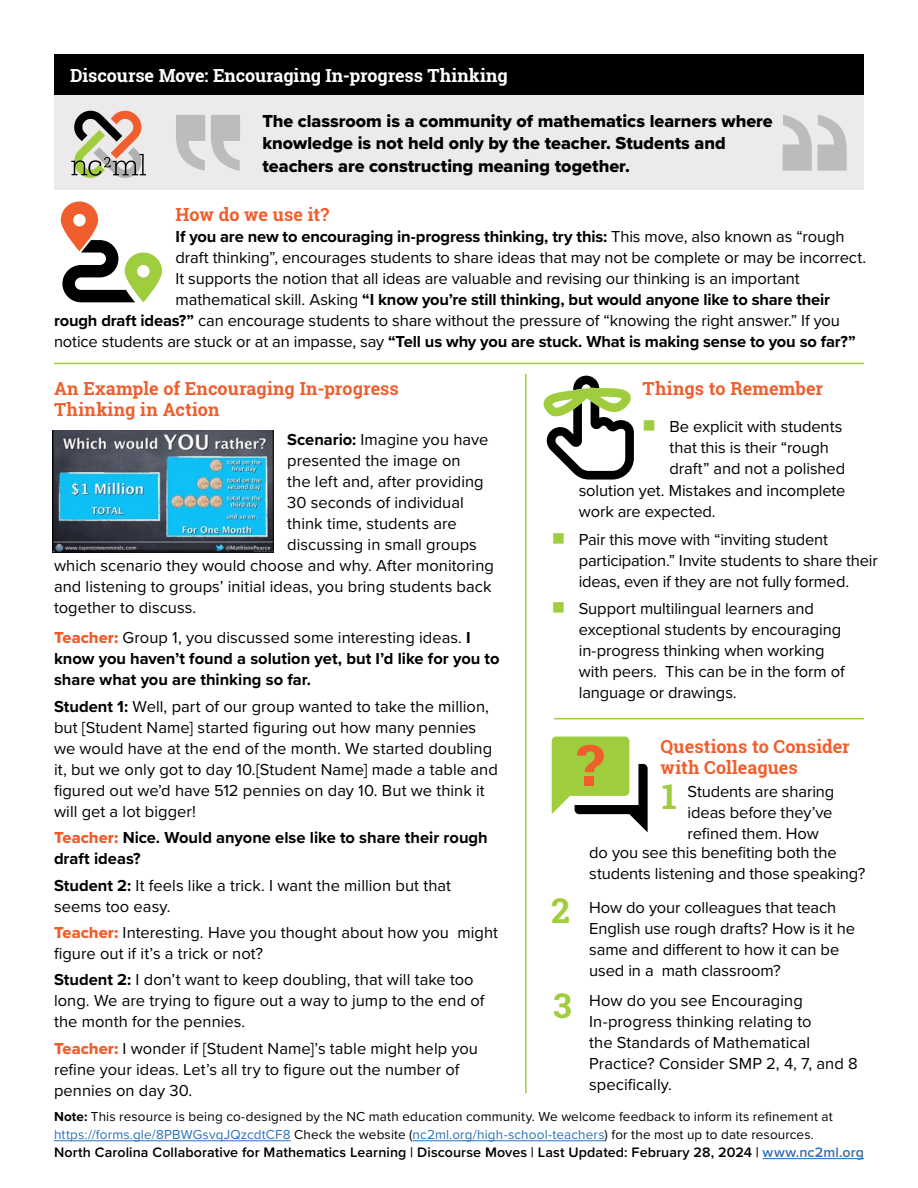
<style>
.page{position:relative;width:918px;height:1188px;background:#fff}
.page>*{position:absolute;margin:0;border:0;box-sizing:border-box;transform-origin:0 0}
.Subheader_1{font:700 34.2px "Roboto Slab";color:#a0cd3d}
.Main_Paragraph{font:18px/22.5px "Proxima Nova Extrabld";color:#000}
.Subheader_1-2{font:700 18px/21.6px "Roboto Slab";color:#f15e2d}
.Main_Paragraph-2{font:700 18px "Roboto Slab";letter-spacing:-.005em;color:#fff}
.Main_Paragraph-3{font:16.5px/21px "Proxima Nova";color:#000}
.Main_Paragraph-4{font:700 16.5px/21px "Proxima Nova";letter-spacing:-.005em;color:#000}
.Main_Paragraph-5{font:600 14.25px "Proxima Nova";letter-spacing:.005em;color:#000}
.Main_Paragraph-6{font:13.5px/18px "Proxima Nova";letter-spacing:.01em;color:#000}
.s1{font-weight:400}
.s2{font-weight:700}
.s3{font-family:"Proxima Nova Extrabld";font-weight:400;color:#f15e2d}
.s4{font-family:"Proxima Nova Extrabld";color:#f15e2d}
.s5{color:#a0cd3d}
.s6{color:#2972b9}
</style>
<div class="page">
<div style="left:54px;top:89px;width:810px;height:101px;background:#eceaea"></div>
<div style="left:54px;top:54px;width:810px;height:40px;background:#000"></div>
<svg style="left:71px;top:110px;width:75px;height:68px"></svg>
<svg style="left:61px;top:201px;width:101px;height:101px"></svg>
<hr style="left:54px;top:363px;width:810px;height:1px;background:#a0cd3d">
<img style="left:53px;top:430px;width:221px;height:123px">
<hr style="left:525px;top:374px;width:2px;height:719px;background:#a0cd3d">
<svg style="left:543px;top:376px;width:91px;height:104px"></svg>
<hr style="left:554px;top:718px;width:310px;height:1px;background:#a0cd3d">
<svg style="left:552px;top:737px;width:96px;height:95px"></svg>
<div style="left:585px;top:777px;width:9px;height:9px;background:#f15e2d"></div>
<svg style="left:176px;top:115px;width:29px;height:56px"></svg>
<svg style="left:211px;top:115px;width:29px;height:56px"></svg>
<svg style="left:783px;top:115px;width:64px;height:56px"></svg>
<hr style="left:54px;top:1140px;width:237px;height:1px;background:#2972b9">
<hr style="left:413px;top:1140px;width:192px;height:1px;background:#2972b9">
<hr style="left:763px;top:1158px;width:101px;height:1px;background:#2972b9">
<p class="Main_Paragraph-2" style="left:70px;top:63px;width:439px">Discourse Move: Encouraging In-progress Thinking</p>
<p class="Main_Paragraph" style="left:262px;top:109px;width:512px">The classroom is a community of mathematics learners where knowledge is not held only by the teacher. Students and teachers are constructing meaning together.</p>
<p class="Subheader_1-2" style="left:176px;top:203px;width:155px">How do we use it?</p>
<p class="Main_Paragraph-4" style="left:176px;top:226px;width:670px">If you are new to encouraging in-progress thinking, try this: <span class="s1">This move, also known as “rough</span></p>
<p class="Main_Paragraph-3" style="left:176px;top:246px;width:692px">draft thinking”, encourages students to share ideas that may not be complete or may be incorrect.</p>
<p class="Main_Paragraph-3" style="left:176px;top:267px;width:626px">It supports the notion that all ideas are valuable and revising our thinking is an important</p>
<p class="Main_Paragraph-4" style="left:176px;top:289px;width:656px"><span class="s1">mathematical skill. Asking</span> “I know you’re still thinking, but would anyone like to share their</p>
<p class="Main_Paragraph-3" style="left:54px;top:309px;width:788px"><span class="s2">rough draft ideas?”</span> can encourage students to share without the pressure of “knowing the right answer.” If you</p>
<p class="Main_Paragraph-4" style="left:54px;top:331px;width:803px"><span class="s1">notice students are stuck or at an impasse, say</span> “Tell us why you are stuck. What is making sense to you so far?”</p>
<p class="Subheader_1-2" style="left:54px;top:377px;width:346px">An Example of Encouraging In-progress<br>Thinking in Action</p>
<p class="Main_Paragraph-3" style="left:287px;top:429px;width:203px"><span class="s2">Scenario:</span> Imagine you have</p>
<p class="Main_Paragraph-3" style="left:287px;top:450px;width:175px">presented the image on</p>
<p class="Main_Paragraph-3" style="left:287px;top:471px;width:198px">the left and, after providing</p>
<p class="Main_Paragraph-3" style="left:287px;top:492px;width:178px">30 seconds of individual</p>
<p class="Main_Paragraph-3" style="left:287px;top:513px;width:171px">think time, students are</p>
<p class="Main_Paragraph-3" style="left:287px;top:534px;width:191px">discussing in small groups</p>
<p class="Main_Paragraph-3" style="left:54px;top:555px;width:441px">which scenario they would choose and why. After monitoring</p>
<p class="Main_Paragraph-3" style="left:54px;top:576px;width:439px">and listening to groups’ initial ideas, you bring students back</p>
<p class="Main_Paragraph-3" style="left:54px;top:597px;width:144px">together to discuss.</p>
<p class="Main_Paragraph-4" style="left:54px;top:627px;width:447px"><span class="s3">Teacher:</span> <span class="s1">Group 1, you discussed some interesting ideas.</span> I know you haven’t found a solution yet, but I’d like for you to share what you are thinking so far.</p>
<p class="Main_Paragraph-3" style="left:54px;top:695px;width:445px"><span class="s2">Student 1:</span> Well, part of our group wanted to take the million, but [Student Name] started figuring out how many pennies we would have at the end of the month. We started doubling it, but we only got to day 10.[Student Name] made a table and figured out we’d have 512 pennies on day 10. But we think it will get a lot bigger!</p>
<p class="Main_Paragraph-4" style="left:54px;top:827px;width:435px"><span class="s3">Teacher:</span> Nice. Would anyone else like to share their rough draft ideas?</p>
<p class="Main_Paragraph-3" style="left:54px;top:874px;width:399px"><span class="s2">Student 2:</span> It feels like a trick. I want the million but that seems too easy.</p>
<p class="Main_Paragraph-3" style="left:54px;top:921px;width:446px"><span class="s4">Teacher:</span> Interesting. Have you thought about how you might figure out if it’s a trick or not?</p>
<p class="Main_Paragraph-3" style="left:54px;top:969px;width:432px"><span class="s2">Student 2:</span> I don’t want to keep doubling, that will take too long. We are trying to figure out a way to jump to the end of the month for the pennies.</p>
<p class="Main_Paragraph-3" style="left:54px;top:1037px;width:426px"><span class="s4">Teacher:</span> I wonder if [Student Name]’s table might help you refine your ideas. Let’s all try to figure out the number of pennies on day 30.</p>
<p class="Subheader_1-2" style="left:643px;top:377px;width:182px">Things to Remember</p>
<p class="Main_Paragraph-3" style="left:643px;top:415px;width:201px"><span class="s5">■</span> Be explicit with students</p>
<p class="Main_Paragraph-3" style="left:670px;top:436px;width:161px">that this is their “rough</p>
<p class="Main_Paragraph-3" style="left:670px;top:457px;width:177px">draft” and not a polished</p>
<p class="Main_Paragraph-3" style="left:579px;top:479px;width:268px">solution yet. Mistakes and incomplete</p>
<p class="Main_Paragraph-3" style="left:579px;top:500px;width:138px">work are expected.</p>
<p class="Main_Paragraph-3" style="left:579px;top:528px;width:301px;text-indent:-27px"><span class="s5">■</span> Pair this move with “inviting student participation.” Invite students to share their ideas, even if they are not fully formed.</p>
<p class="Main_Paragraph-3" style="left:579px;top:598px;width:268px;text-indent:-27px"><span class="s5">■</span> Support multilingual learners and exceptional students by encouraging in-progress thinking when working with peers. This can be in the form of language or drawings.</p>
<p class="Subheader_1-2" style="left:661px;top:735px;width:191px">Questions to Consider with Colleagues</p>
<p class="Subheader_1" style="left:662px;top:773px;width:17px">1</p>
<p class="Main_Paragraph-3" style="left:688px;top:780px;width:148px">Students are sharing</p>
<p class="Main_Paragraph-3" style="left:688px;top:801px;width:146px">ideas before they’ve</p>
<p class="Main_Paragraph-3" style="left:688px;top:822px;width:133px">refined them. How</p>
<p class="Main_Paragraph-3" style="left:589px;top:841px;width:249px">do you see this benefiting both the</p>
<p class="Main_Paragraph-3" style="left:589px;top:862px;width:278px">students listening and those speaking?</p>
<p class="Subheader_1" style="left:551px;top:887px;width:20px">2</p>
<p class="Main_Paragraph-3" style="left:589px;top:897px;width:267px">How do your colleagues that teach<br>English use rough drafts? How is it he same and different to how it can be used in a math classroom?</p>
<p class="Subheader_1" style="left:553px;top:982px;width:20px">3</p>
<p class="Main_Paragraph-3" style="left:589px;top:990px;width:270px">How do you see Encouraging<br>In-progress thinking relating to<br>the Standards of Mathematical<br>Practice? Consider SMP 2, 4, 7, and 8 specifically.</p>
<p class="Main_Paragraph-6" style="left:54px;top:1107px;width:780px"><span class="s2">Note:</span> This resource is being co-designed by the NC math education community. We welcome feedback to inform its refinement at <span class="s6">https://forms.gle/8PBWGsvqJQzcdtCF8</span> Check the website (<span class="s6">nc2ml.org/high-school-teachers</span>) for the most up to date resources.</p>
<p class="Main_Paragraph-5" style="left:54px;top:1141px;width:812px">North Carolina Collaborative for Mathematics Learning | Discourse Moves | Last Updated: February 28, 2024 | <span class="s6">www.nc2ml.org</span></p>
</div>
